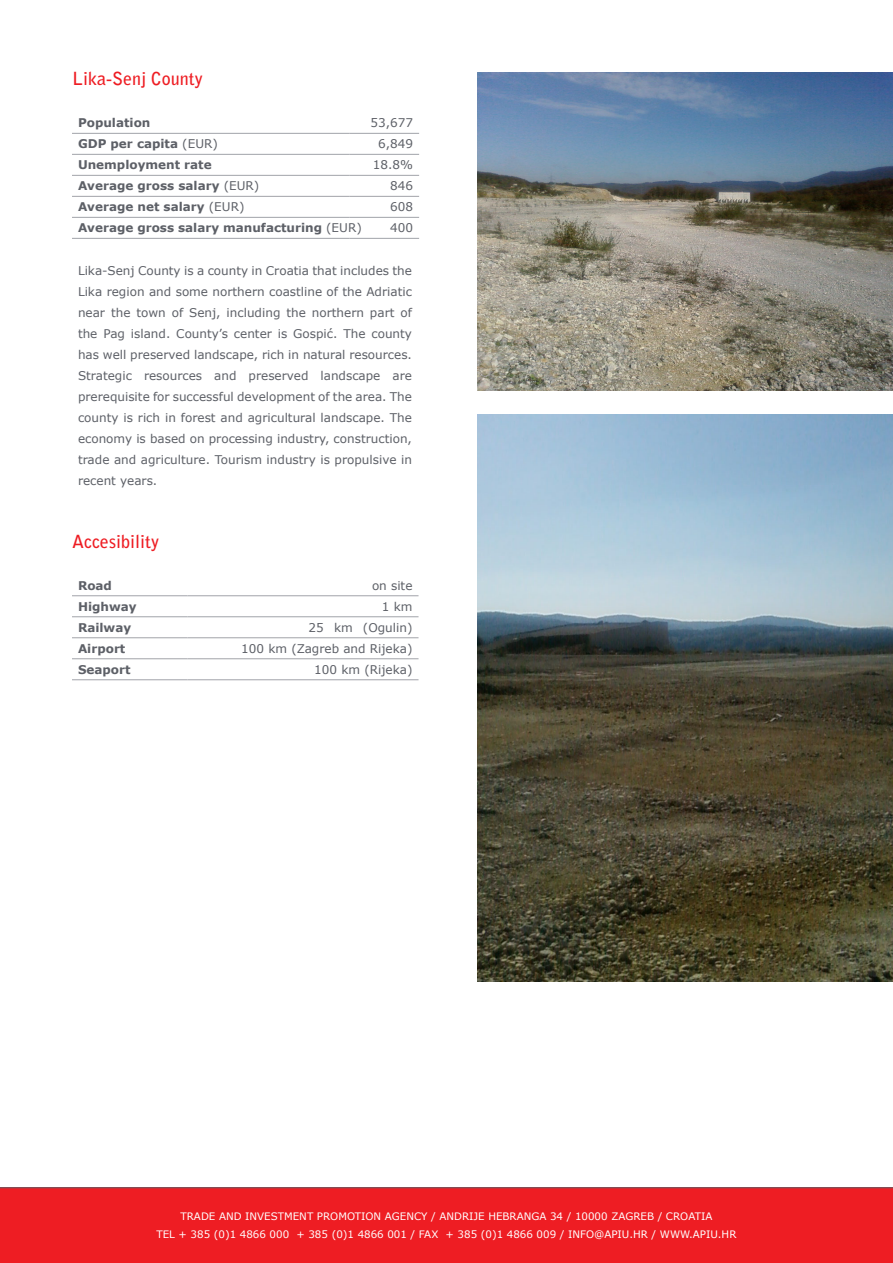
<style>
.page{position:relative;width:893px;height:1263px;background:#fff}
.page>*{position:absolute;margin:0;border:0;box-sizing:border-box;transform-origin:0 0}
.t1{font:700 18px "Bell Gothic Std";color:#ee1d23}
.t2{font:12px/21px "Verdana";color:#5d6067;text-align:justify}
.t3{font:700 12px "Verdana";color:#5d6067}
.t4{font:10.2px "Verdana";color:#fff}
.s1{font-weight:400}
</style>
<div class="page">
<div style="left:0;top:1188px;width:893px;height:75px;background:#ee1d23"></div>
<hr style="left:0;top:1187px;width:893px;height:1px;background:#5d6067">
<hr style="left:72px;top:133px;width:277px;height:1px;background:#a1a3a9">
<hr style="left:349px;top:133px;width:70px;height:1px;background:#a1a3a9">
<hr style="left:72px;top:154px;width:277px;height:1px;background:#a1a3a9">
<hr style="left:349px;top:154px;width:70px;height:1px;background:#a1a3a9">
<hr style="left:72px;top:175px;width:277px;height:1px;background:#a1a3a9">
<hr style="left:349px;top:175px;width:70px;height:1px;background:#a1a3a9">
<hr style="left:72px;top:196px;width:277px;height:1px;background:#a1a3a9">
<hr style="left:349px;top:196px;width:70px;height:1px;background:#a1a3a9">
<hr style="left:72px;top:217px;width:277px;height:1px;background:#a1a3a9">
<hr style="left:349px;top:217px;width:70px;height:1px;background:#a1a3a9">
<hr style="left:72px;top:238px;width:277px;height:1px;background:#a1a3a9">
<hr style="left:349px;top:238px;width:70px;height:1px;background:#a1a3a9">
<hr style="left:72px;top:595px;width:116px;height:1px;background:#a1a3a9">
<hr style="left:188px;top:595px;width:230px;height:1px;background:#a1a3a9">
<hr style="left:72px;top:616px;width:116px;height:1px;background:#a1a3a9">
<hr style="left:188px;top:616px;width:230px;height:1px;background:#a1a3a9">
<hr style="left:72px;top:637px;width:116px;height:1px;background:#a1a3a9">
<hr style="left:188px;top:637px;width:230px;height:1px;background:#a1a3a9">
<hr style="left:72px;top:658px;width:116px;height:1px;background:#a1a3a9">
<hr style="left:188px;top:658px;width:230px;height:1px;background:#a1a3a9">
<hr style="left:72px;top:679px;width:116px;height:1px;background:#a1a3a9">
<hr style="left:188px;top:679px;width:230px;height:1px;background:#a1a3a9">
<img style="left:477px;top:73px;width:416px;height:317px">
<img style="left:477px;top:414px;width:416px;height:567px">
<p class="t1" style="left:72px;top:68px;width:132px">Lika-Senj County</p>
<p class="t3" style="left:78px;top:115px;width:74px">Population</p>
<p class="t2" style="left:371px;top:112px;width:44px">53,677</p>
<p class="t3" style="left:78px;top:136px;width:141px">GDP per capita <span class="s1">(EUR)</span></p>
<p class="t2" style="left:378px;top:133px;width:36px">6,849</p>
<p class="t3" style="left:78px;top:157px;width:135px">Unemployment rate</p>
<p class="t2" style="left:373px;top:154px;width:42px">18.8%</p>
<p class="t3" style="left:78px;top:178px;width:183px">Average gross salary <span class="s1">(EUR)</span></p>
<p class="t2" style="left:390px;top:175px;width:24px">846</p>
<p class="t3" style="left:78px;top:199px;width:168px">Average net salary <span class="s1">(EUR)</span></p>
<p class="t2" style="left:390px;top:196px;width:24px">608</p>
<p class="t3" style="left:78px;top:220px;width:285px">Average gross salary manufacturing <span class="s1">(EUR)</span></p>
<p class="t2" style="left:390px;top:217px;width:24px">400</p>
<p class="t2" style="left:78px;top:259px;width:335px">Lika-Senj County is a county in Croatia that includes the Lika region and some northern coastline of the Adriatic near the town of Senj, including the northern part of the Pag island. County’s center is Gospić. The county has well preserved landscape, rich in natural resources.<br>Strategic resources and preserved landscape are prerequisite for successful development of the area. The county is rich in forest and agricultural landscape. The economy is based on processing industry, construction, trade and agriculture. Tourism industry is propulsive in recent years.</p>
<p class="t1" style="left:72px;top:530px;width:88px">Accesibility</p>
<p class="t3" style="left:78px;top:578px;width:36px">Road</p>
<p class="t2" style="left:372px;top:575px;width:42px">on site</p>
<p class="t3" style="left:78px;top:599px;width:60px">Highway</p>
<p class="t2" style="left:382px;top:596px;width:32px">1 km</p>
<p class="t3" style="left:78px;top:620px;width:55px">Railway</p>
<p class="t2" style="left:309px;top:617px;width:105px">25 km (Ogulin)</p>
<p class="t3" style="left:78px;top:641px;width:49px">Airport</p>
<p class="t2" style="left:241px;top:638px;width:173px">100 km (Zagreb and Rijeka)</p>
<p class="t3" style="left:78px;top:662px;width:54px">Seaport</p>
<p class="t2" style="left:314px;top:659px;width:100px">100 km (Rijeka)</p>
<p class="t4" style="left:181px;top:1210px;width:533px">TRADE AND INVESTMENT PROMOTION AGENCY / ANDRIJE HEBRANGA 34 / 10000 ZAGREB / CROATIA</p>
<p class="t4" style="left:156px;top:1228px;width:581px">TEL + 385 (0)1 4866 000 + 385 (0)1 4866 001 / FAX + 385 (0)1 4866 009 / INFO@APIU.HR / WWW.APIU.HR</p>
</div>
